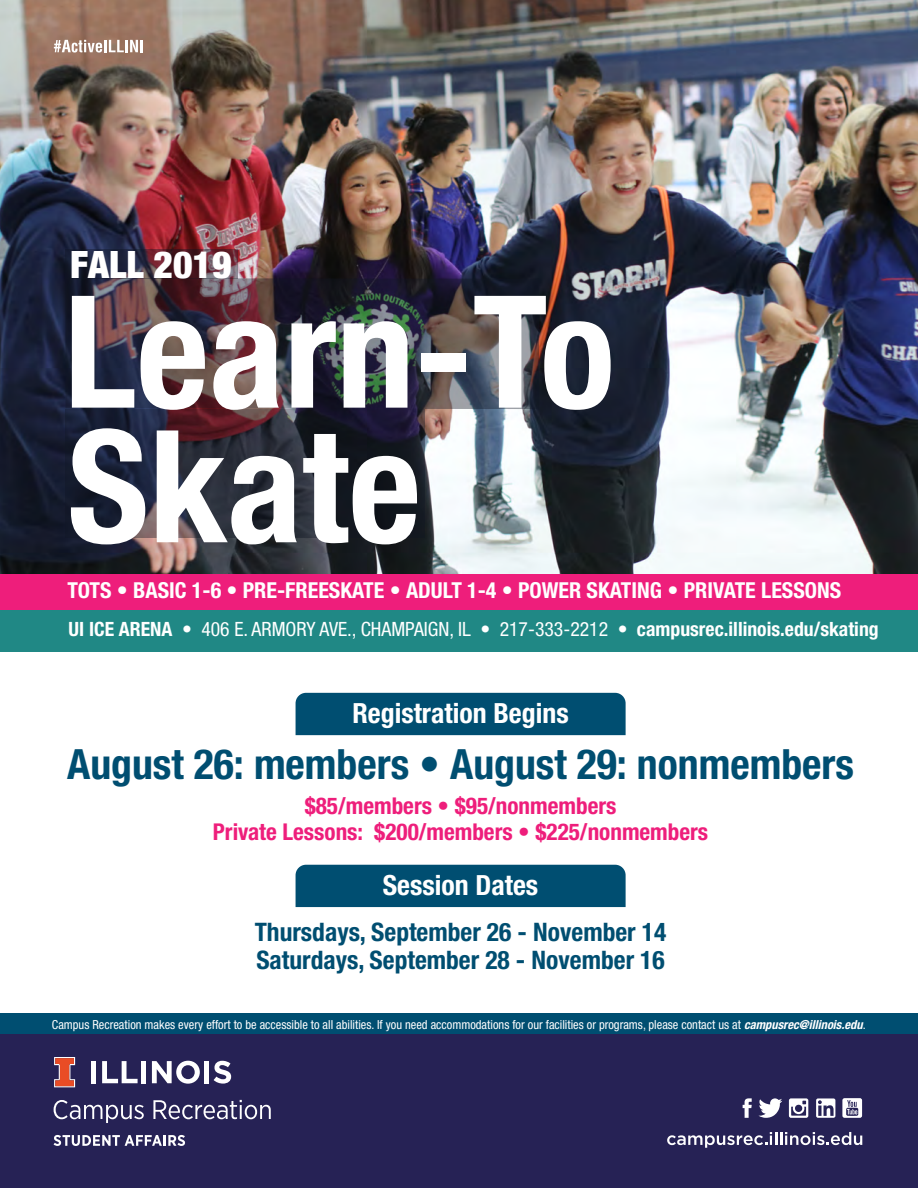
<style>
.page{position:relative;width:918px;height:1188px;background:#fff}
.page>*{position:absolute;margin:0;border:0;box-sizing:border-box;transform-origin:0 0}
.t1{font:700 condensed 156.6px/134.6px "Helvetica Neue";color:#fff}
.t2{font:700 condensed 41.7px "Helvetica Neue";color:#004e71}
.t3{font:900 condensed 37.5px "Helvetica Neue";color:#fff}
.t4{font:700 condensed 27.9px "Helvetica Neue";color:#fff}
.t5{font:700 condensed 25.5px/27.9px "Helvetica Neue";color:#004e71}
.t6{font:700 condensed 23.25px/26.7px "Helvetica Neue";color:#ee1e7b;text-align:center}
.t7{font:700 condensed 22.05px "Helvetica Neue";color:#fff}
.t8{font:condensed 19.65px "Helvetica Neue";color:#fff}
.t9{font:condensed 12.45px "Helvetica Neue";color:#fff}
.s1{font-weight:700}
.s2{font-weight:700;font-style:italic}
</style>
<div class="page">
<div style="left:0;top:1014px;width:918px;height:25px;background:#004e71"></div>
<img style="left:0;top:0;width:918px;height:575px">
<div style="left:0;top:575px;width:918px;height:41px;background:#ee1e7b"></div>
<div style="left:296px;top:693px;width:330px;height:42px;background:#004e71"></div>
<div style="left:296px;top:865px;width:330px;height:42px;background:#004e71"></div>
<svg style="left:65px;top:409px;width:360px;height:129px;background:#242432"></svg>
<img style="left:65px;top:278px;width:474px;height:131px">
<svg style="left:65px;top:249px;width:173px;height:29px;background:#402b3b"></svg>
<div style="left:0;top:610px;width:918px;height:42px;background:#208885"></div>
<svg style="left:54px;top:40px;width:89px;height:13px"></svg>
<div style="left:0;top:1034px;width:918px;height:154px;background:#262255"></div>
<div style="left:91px;top:1061px;width:5px;height:22px;background:#fff"></div>
<svg style="left:102px;top:1061px;width:36px;height:22px"></svg>
<div style="left:141px;top:1061px;width:5px;height:22px;background:#fff"></div>
<svg style="left:152px;top:1061px;width:48px;height:23px"></svg>
<hr style="left:205px;top:1061px;width:4px;height:22px;background:#fff">
<svg style="left:214px;top:1061px;width:17px;height:23px"></svg>
<svg style="left:54px;top:1057px;width:21px;height:30px"></svg>
<svg style="left:54px;top:1100px;width:90px;height:23px"></svg>
<svg style="left:153px;top:1100px;width:118px;height:19px"></svg>
<svg style="left:54px;top:1135px;width:131px;height:11px"></svg>
<svg style="left:816px;top:1098px;width:19px;height:20px"></svg>
<svg style="left:758px;top:1098px;width:24px;height:20px"></svg>
<svg style="left:789px;top:1098px;width:19px;height:20px"></svg>
<svg style="left:743px;top:1098px;width:9px;height:20px"></svg>
<svg style="left:842px;top:1098px;width:20px;height:20px"></svg>
<svg style="left:667px;top:1132px;width:195px;height:16px"></svg>
<h3 class="t3" style="left:70px;top:233px;width:163px">FALL 2019</h3>
<h1 class="t1" style="left:64px;top:283px;width:552px">Learn-To<br>Skate</h1>
<h3 class="t7" style="left:67px;top:577px;width:775px">TOTS • BASIC 1-6 • PRE-FREESKATE • ADULT 1-4 • POWER SKATING • PRIVATE LESSONS</h3>
<h3 class="t8" style="left:69px;top:618px;width:812px"><span class="s1">UI ICE ARENA</span> • 406 E. ARMORY AVE., CHAMPAIGN, IL • 217-333-2212 • <span class="s1">campusrec.illinois.edu/skating</span></h3>
<h3 class="t4" style="left:352px;top:696px;width:218px">Registration Begins</h3>
<h2 class="t2" style="left:67px;top:739px;width:788px">August 26: members • August 29: nonmembers</h2>
<h3 class="t6" style="left:213px;top:792px;width:497px">$85/members • $95/nonmembers<br>Private Lessons: $200/members • $225/nonmembers</h3>
<h3 class="t4" style="left:383px;top:868px;width:157px">Session Dates</h3>
<h3 class="t5" style="left:255px;top:918px;width:413px">Thursdays, September 26 - November 14<br>Saturdays, September 28 - November 16</h3>
<p class="t9" style="left:52px;top:1017px;width:815px">Campus Recreation makes every effort to be accessible to all abilities. If you need accommodations for our facilities or programs, please contact us at <span class="s2">campusrec@illinois.edu</span>.</p>
</div>
